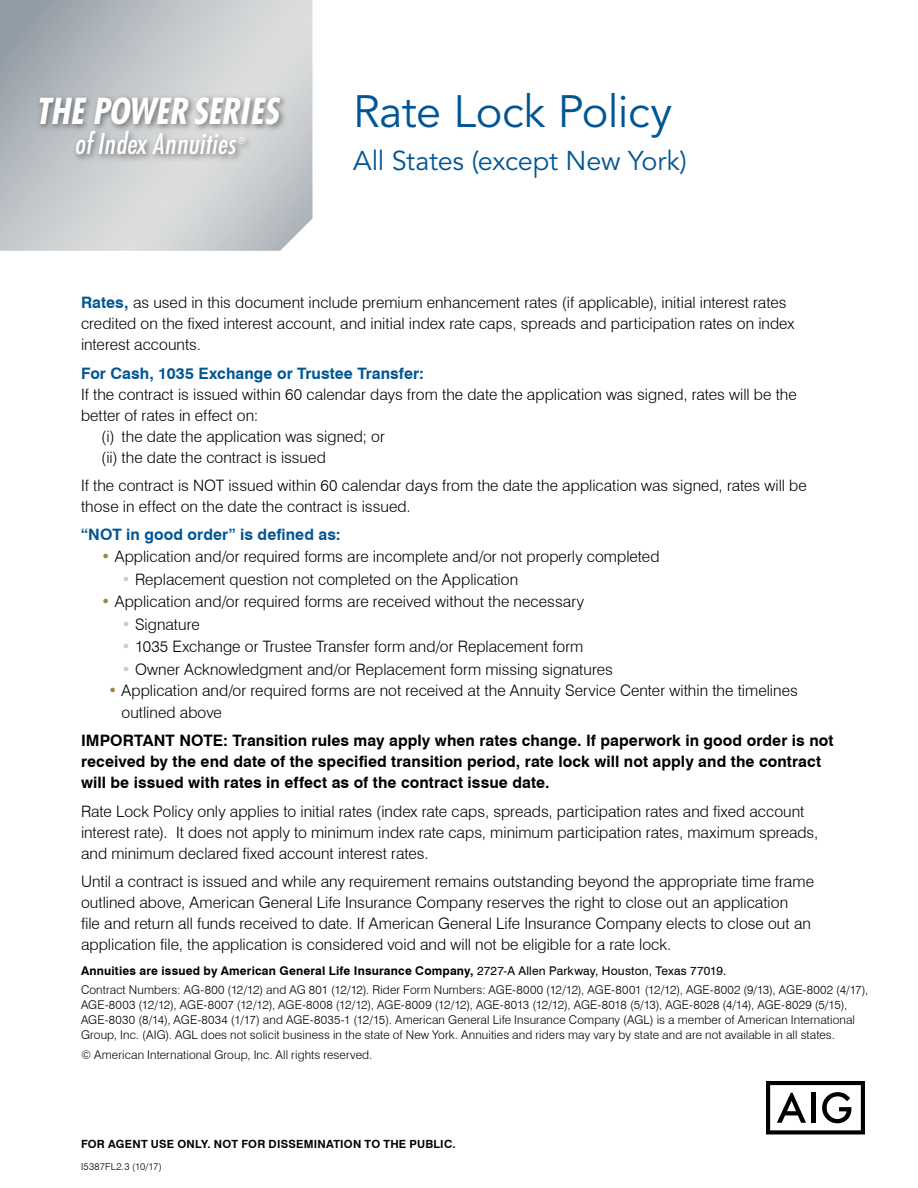
<style>
.page{position:relative;width:918px;height:1188px;background:#fff}
.page>*{position:absolute;margin:0;border:0;box-sizing:border-box;transform-origin:0 0}
.t1{font:45px "Avenir LT Std";letter-spacing:-.015em;color:#005693}
.t2{font:italic 700 condensed 34.8px "Futura Std";letter-spacing:-.005em;color:#fff}
.t3{font:italic condensed 27.9px "Futura Std";letter-spacing:.02em;color:#fff}
.t4{font:27px "Avenir LT Std";letter-spacing:-.01em;color:#005693}
.t5{font:300 15.75px/21px "Swiss 721 BT";color:#000}
.t6{font:700 15.75px/21px "Swiss 721 BT";letter-spacing:.005em;color:#000}
.t7{font:700 15.75px "Swiss 721 BT";letter-spacing:.005em;color:#005693}
.t8{font:300 12px/15px "Swiss 721 BT";letter-spacing:.01em;color:#000}
.Disclosure_8_10{font:700 12px "Swiss 721 BT";letter-spacing:.015em;color:#000}
.t9{font:700 11.25px "Swiss 721 BT";letter-spacing:.02em;color:#000}
.t10{font:300 9.75px "Swiss 721 BT";letter-spacing:.02em;color:#000}
.t11{font:italic 300 condensed 9.3px "Futura Std";color:#fff}
.s1{font-weight:700;color:#005693}
.s2{font-weight:400;color:#9d873c}
.s3{font-weight:400;color:#c7cccf}
.s4{font-weight:400}
</style>
<div class="page">
<svg style="left:0;top:0;width:312px;height:251px;background:#c4c8cb"></svg>
<div style="left:36px;top:93px;width:252px;height:70px;background:#000;opacity:.45"></div>
<svg style="left:766px;top:1081px;width:99px;height:53px"></svg>
<p class="t2" style="left:36px;top:89px;width:244px">THE POWER SERIES</p>
<p class="t3" style="left:75px;top:127px;width:162px">of Index Annuities</p>
<p class="t11" style="left:238px;top:135px;width:9px">®</p>
<p class="t1" style="left:353px;top:85px;width:321px">Rate Lock Policy</p>
<p class="t4" style="left:353px;top:145px;width:335px">All States (except New York)</p>
<p class="t5" style="left:81px;top:292px;width:715px"><span class="s1">Rates,</span> as used in this document include premium enhancement rates (if applicable), initial interest rates credited on the fixed interest account, and initial index rate caps, spreads and participation rates on index interest accounts.</p>
<p class="t5" style="left:81px;top:363px;width:717px"><span class="s1">For Cash, 1035 Exchange or Trustee Transfer:<br></span>If the contract is issued within 60 calendar days from the date the application was signed, rates will be the better of rates in effect on:</p>
<p class="t5" style="left:101px;top:426px;width:285px">(i) the date the application was signed; or</p>
<p class="t5" style="left:101px;top:447px;width:226px">(ii) the date the contract is issued</p>
<p class="t5" style="left:81px;top:475px;width:727px">If the contract is NOT issued within 60 calendar days from the date the application was signed, rates will be those in effect on the date the contract is issued.</p>
<p class="t7" style="left:81px;top:525px;width:261px">“NOT in good order” is defined as:</p>
<p class="t5" style="left:101px;top:546px;width:560px"><span class="s2">•</span> Application and/or required forms are incomplete and/or not properly completed</p>
<p class="t5" style="left:122px;top:569px;width:398px"><span class="s3">•</span> Replacement question not completed on the Application</p>
<p class="t5" style="left:101px;top:591px;width:484px"><span class="s2">•</span> Application and/or required forms are received without the necessary</p>
<p class="t5" style="left:122px;top:614px;width:80px"><span class="s3">•</span> Signature</p>
<p class="t5" style="left:122px;top:636px;width:463px"><span class="s3">•</span> 1035 Exchange or Trustee Transfer form and/or Replacement form</p>
<p class="t5" style="left:122px;top:659px;width:493px"><span class="s3">•</span> Owner Acknowledgment and/or Replacement form missing signatures</p>
<p class="t5" style="left:122px;top:679px;width:678px;line-height:22.5px;text-indent:-13px"><span class="s2">•</span> Application and/or required forms are not received at the Annuity Service Center within the timelines outlined above</p>
<p class="t6" style="left:81px;top:730px;width:754px">IMPORTANT NOTE: Transition rules may apply when rates change. If paperwork in good order is not received by the end date of the specified transition period, rate lock will not apply and the contract will be issued with rates in effect as of the contract issue date.</p>
<p class="t5" style="left:81px;top:801px;width:739px">Rate Lock Policy only applies to initial rates (index rate caps, spreads, participation rates and fixed account interest rate). It does not apply to minimum index rate caps, minimum participation rates, maximum spreads, and minimum declared fixed account interest rates.</p>
<p class="t5" style="left:81px;top:871px;width:735px">Until a contract is issued and while any requirement remains outstanding beyond the appropriate time frame outlined above, American General Life Insurance Company reserves the right to close out an application<br>file and return all funds received to date. If American General Life Insurance Company elects to close out an application file, the application is considered void and will not be eligible for a rate lock.</p>
<p class="Disclosure_8_10" style="left:81px;top:963px;width:647px">Annuities are issued by American General Life Insurance Company, <span class="s4">2727-A Allen Parkway, Houston, Texas 77019.</span></p>
<p class="t8" style="left:81px;top:982px;width:789px">Contract Numbers: AG-800 (12/12) and AG 801 (12/12). Rider Form Numbers: AGE-8000 (12/12), AGE-8001 (12/12), AGE-8002 (9/13), AGE-8002 (4/17), AGE-8003 (12/12), AGE-8007 (12/12), AGE-8008 (12/12), AGE-8009 (12/12), AGE-8013 (12/12), AGE-8018 (5/13), AGE-8028 (4/14), AGE-8029 (5/15), AGE-8030 (8/14), AGE-8034 (1/17) and AGE-8035-1 (12/15). American General Life Insurance Company (AGL) is a member of American International Group, Inc. (AIG). AGL does not solicit business in the state of New York. Annuities and riders may vary by state and are not available in all states.</p>
<p class="t8" style="left:81px;top:1048px;width:293px">© American International Group, Inc. All rights reserved.</p>
<p class="t9" style="left:81px;top:1137px;width:376px">FOR AGENT USE ONLY. NOT FOR DISSEMINATION TO THE PUBLIC.</p>
<p class="t10" style="left:81px;top:1161px;width:82px">I5387FL2.3 (10/17)</p>
</div>
